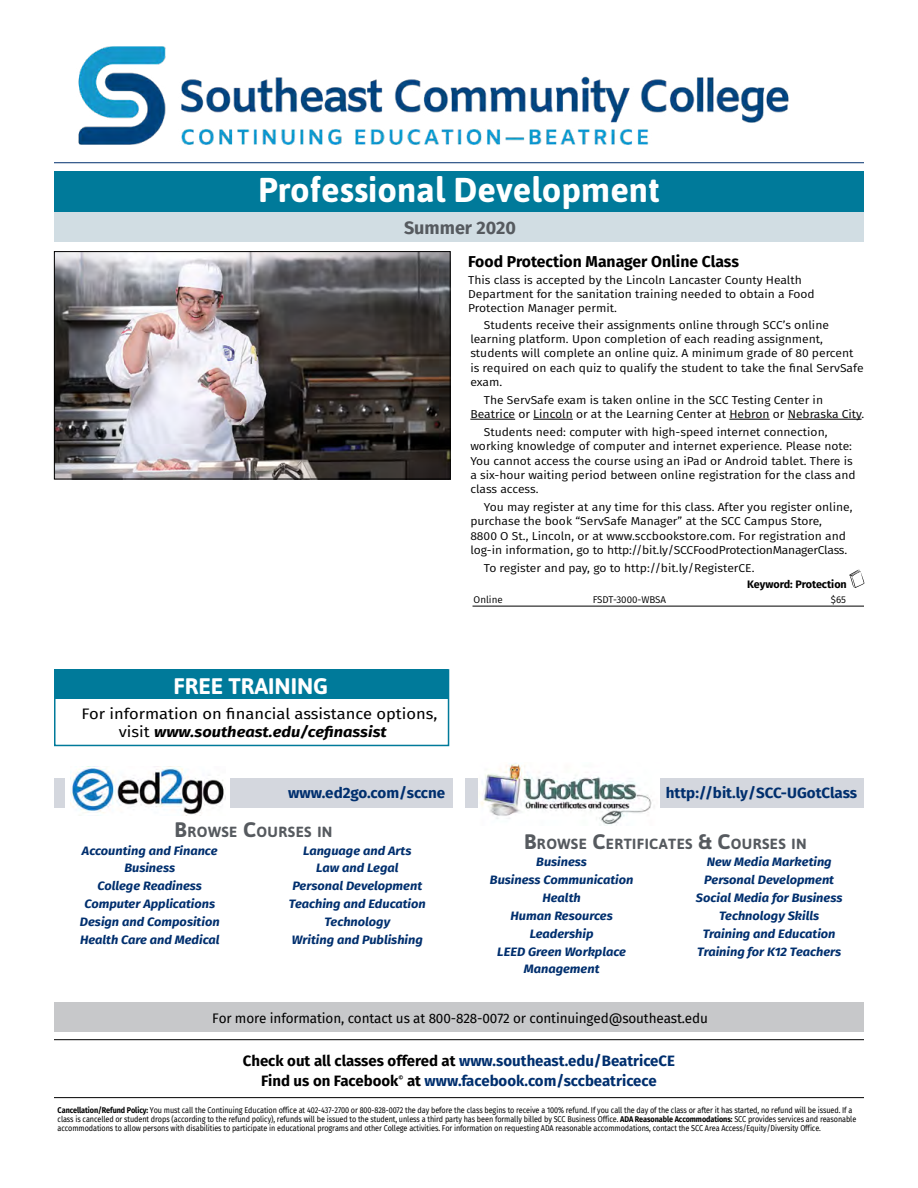
<style>
.page{position:relative;width:918px;height:1188px;background:#fff}
.page>*{position:absolute;margin:0;border:0;box-sizing:border-box;transform-origin:0 0}
.t1{font:700 34.5px "Asap";color:#fff}
.subheader{font:700 22.5px "Asap";color:#fff}
.t2{font:700 18px "Fira Sans";color:#565a5f}
.t3{font:700 15.75px "Fira Sans";color:#000}
.t4{font:700 15px "Fira Sans";color:#002f6e}
.t5{font:700 15px "Fira Sans";color:#000}
.class_details{font:14.85px/18px "Fira Sans";color:#000;scale:1.11 1}
.OL_website{font:700 14.85px "Fira Sans";color:#002f6e}
.Job_Enhancement_Ad_H{font:700 14.7px "Asap";letter-spacing:.03em;color:#565a5f}
.t6{font:13.5px "Fira Sans";letter-spacing:-.01em;color:#000}
.OL_topics{font:italic 700 12.15px "Fira Sans";color:#002f6e;scale:1.06 1}
.OL_Ed2Go_topics{font:italic 700 12.15px "Fira Sans";color:#002f6e;scale:1.06 1}
.class_details-2{font:11.55px/14.2px "Fira Sans";color:#000;scale:1.06 1}
.class_description{font:11.55px/14.2px "Fira Sans";color:#000;scale:1.06 1}
.keyword{font:700 10.8px "Fira Sans";color:#000}
.logistics{font:9.75px "Fira Sans";color:#000}
.t7{font:8.25px/9px "Fira Sans";letter-spacing:-.01em;color:#000;scale:.88 1}
.t8{font:700 6.15px "Fira Sans";color:#000}
.s1{font-weight:700;font-style:italic}
.s2{font-size:21px}
.s3{color:#000}
.s4{font-weight:700}
</style>
<div class="page">
<hr style="left:54px;top:1039px;width:810px;height:1px;background:#000">
<hr style="left:54px;top:1097px;width:810px;height:1px;background:#000">
<div style="left:54px;top:1002px;width:810px;height:29px;background:#c7c8ca"></div>
<hr style="left:54px;top:162px;width:810px;height:1px;background:#002f6e">
<div style="left:54px;top:171px;width:810px;height:41px;background:#007a9a"></div>
<div style="left:54px;top:212px;width:810px;height:30px;background:#d1dde3"></div>
<img style="left:78px;top:46px;width:711px;height:99px">
<hr style="left:470px;top:419px;width:45px;height:1px;background:#000">
<hr style="left:533px;top:419px;width:40px;height:1px;background:#000">
<hr style="left:729px;top:419px;width:41px;height:1px;background:#000">
<hr style="left:788px;top:419px;width:74px;height:1px;background:#000">
<hr style="left:473px;top:606px;width:391px;height:1px;background:#000">
<svg style="left:849px;top:569px;width:15px;height:19px"></svg>
<svg style="left:54px;top:669px;width:396px;height:78px"></svg>
<img style="left:54px;top:251px;width:397px;height:229px">
<div style="left:466px;top:778px;width:398px;height:29px;background:#d4d7de"></div>
<img style="left:478px;top:763px;width:181px;height:63px">
<div style="left:54px;top:778px;width:398px;height:30px;background:#d4d7de"></div>
<div style="left:66px;top:767px;width:164px;height:48px;background:#fff"></div>
<img style="left:70px;top:768px;width:154px;height:47px">
<p class="t1" style="left:258px;top:167px;width:403px">Professional Development</p>
<p class="t2" style="left:404px;top:212px;width:114px">Summer 2020</p>
<p class="t3" style="left:468px;top:249px;width:272px">Food Protection Manager Online Class</p>
<p class="class_description" style="left:468px;top:272px;width:329px">This class is accepted by the Lincoln Lancaster County Health<br>Department for the sanitation training needed to obtain a Food<br>Protection Manager permit.</p>
<p class="class_details-2" style="left:470px;top:317px;width:373px;text-indent:14px">Students receive their assignments online through SCC’s online learning platform. Upon completion of each reading assignment, students will complete an online quiz. A minimum grade of 80 percent is required on each quiz to qualify the student to take the final ServSafe exam.</p>
<p class="class_details-2" style="left:470px;top:392px;width:373px;text-indent:14px">The ServSafe exam is taken online in the SCC Testing Center in<br>Beatrice or Lincoln or at the Learning Center at Hebron or Nebraska City.</p>
<p class="class_details-2" style="left:470px;top:425px;width:365px;text-indent:14px">Students need: computer with high-speed internet connection, working knowledge of computer and internet experience. Please note:<br>You cannot access the course using an iPad or Android tablet. There is a six-hour waiting period between online registration for the class and class access.</p>
<p class="class_details-2" style="left:470px;top:500px;width:362px;text-indent:14px">You may register at any time for this class. After you register online, purchase the book “ServSafe Manager” at the SCC Campus Store,<br>8800 O St., Lincoln, or at www.sccbookstore.com. For registration and log-in information, go to http://bit.ly/SCCFoodProtectionManagerClass.</p>
<p class="class_details-2" style="left:484px;top:560px;width:257px">To register and pay, go to http://bit.ly/RegisterCE.</p>
<p class="keyword" style="left:747px;top:575px;width:101px">Keyword: Protection</p>
<p class="logistics" style="left:474px;top:592px;width:31px">Online</p>
<p class="logistics" style="left:593px;top:592px;width:75px">FSDT-3000-WBSA</p>
<p class="logistics" style="left:831px;top:592px;width:17px">$65</p>
<p class="subheader" style="left:173px;top:671px;width:157px">FREE TRAINING</p>
<p class="class_details" style="left:119px;top:705px;width:289px;text-indent:-37px">For information on financial assistance options, visit <span class="s1">www.southeast.edu/cefinassist</span></p>
<p class="OL_website" style="left:288px;top:780px;width:159px">www.ed2go.com/sccne</p>
<p class="Job_Enhancement_Ad_H" style="left:175px;top:822px;width:151px"><span class="s2">B</span>ROWSE <span class="s2">C</span>OURSES IN</p>
<p class="OL_Ed2Go_topics" style="left:82px;top:840px;width:130px">Accounting and Finance</p>
<p class="OL_Ed2Go_topics" style="left:124px;top:858px;width:49px">Business</p>
<p class="OL_Ed2Go_topics" style="left:98px;top:876px;width:100px">College Readiness</p>
<p class="OL_Ed2Go_topics" style="left:84px;top:894px;width:125px">Computer Applications</p>
<p class="OL_Ed2Go_topics" style="left:80px;top:911px;width:133px">Design and Composition</p>
<p class="OL_Ed2Go_topics" style="left:80px;top:929px;width:133px">Health Care and Medical</p>
<p class="OL_Ed2Go_topics" style="left:303px;top:840px;width:104px">Language and Arts</p>
<p class="OL_Ed2Go_topics" style="left:316px;top:858px;width:79px">Law and Legal</p>
<p class="OL_Ed2Go_topics" style="left:292px;top:876px;width:124px">Personal Development</p>
<p class="OL_Ed2Go_topics" style="left:289px;top:894px;width:131px">Teaching and Education</p>
<p class="OL_Ed2Go_topics" style="left:325px;top:911px;width:63px">Technology</p>
<p class="OL_Ed2Go_topics" style="left:292px;top:929px;width:125px">Writing and Publishing</p>
<p class="OL_website" style="left:666px;top:780px;width:193px">http://bit.ly/SCC-UGotClass</p>
<p class="Job_Enhancement_Ad_H" style="left:524px;top:834px;width:91px"><span class="s2">B</span>ROWSE <span class="s2">C</span>ERTIFICATE</p>
<p class="Job_Enhancement_Ad_H" style="left:685px;top:834px;width:115px">S <span class="s2">&amp; C</span>OURSES IN</p>
<p class="OL_topics" style="left:536px;top:852px;width:49px">Business</p>
<p class="OL_topics" style="left:490px;top:870px;width:137px">Business Communication</p>
<p class="OL_topics" style="left:543px;top:888px;width:38px">Health</p>
<p class="OL_topics" style="left:511px;top:905px;width:98px">Human Resources</p>
<p class="OL_topics" style="left:530px;top:923px;width:62px">Leadership</p>
<p class="OL_topics" style="left:497px;top:941px;width:123px">LEED Green Workplace</p>
<p class="OL_topics" style="left:524px;top:959px;width:73px">Management</p>
<p class="OL_topics" style="left:707px;top:852px;width:119px">New Media Marketing</p>
<p class="OL_topics" style="left:704px;top:870px;width:124px">Personal Development</p>
<p class="OL_topics" style="left:696px;top:888px;width:140px">Social Media for Business</p>
<p class="OL_topics" style="left:719px;top:905px;width:96px">Technology Skills</p>
<p class="OL_topics" style="left:703px;top:923px;width:127px">Training and Education</p>
<p class="OL_topics" style="left:697px;top:941px;width:137px">Training for K12 Teachers</p>
<p class="t6" style="left:212px;top:1008px;width:497px">For more information, contact us at 800-828-0072 or continuinged@southeast.edu</p>
<p class="t4" style="left:243px;top:1048px;width:434px"><span class="s3">Check out all classes offered at</span> www.southeast.edu/BeatriceCE</p>
<p class="t5" style="left:261px;top:1069px;width:139px">Find us on Facebook</p>
<p class="t8" style="left:399px;top:1073px;width:6px">©</p>
<p class="t4" style="left:407px;top:1069px;width:251px"><span class="s3">at</span> www.facebook.com/sccbeatricece</p>
<p class="t7" style="left:58px;top:1106px;width:909px"><span class="s4">Cancellation/Refund Policy:</span> You must call the Continuing Education office at 402-437-2700 or 800-828-0072 the day before the class begins to receive a 100% refund. If you call the day of the class or after it has started, no refund will be issued. If a class is cancelled or student drops (according to the refund policy), refunds will be issued to the student, unless a third party has been formally billed by SCC Business Office. <span class="s4">ADA Reasonable Accommodations:</span> SCC provides services and reasonable accommodations to allow persons with disabilities to participate in educational programs and other College activities. For information on requesting ADA reasonable accommodations, contact the SCC Area Access/Equity/Diversity Office.</p>
</div>
